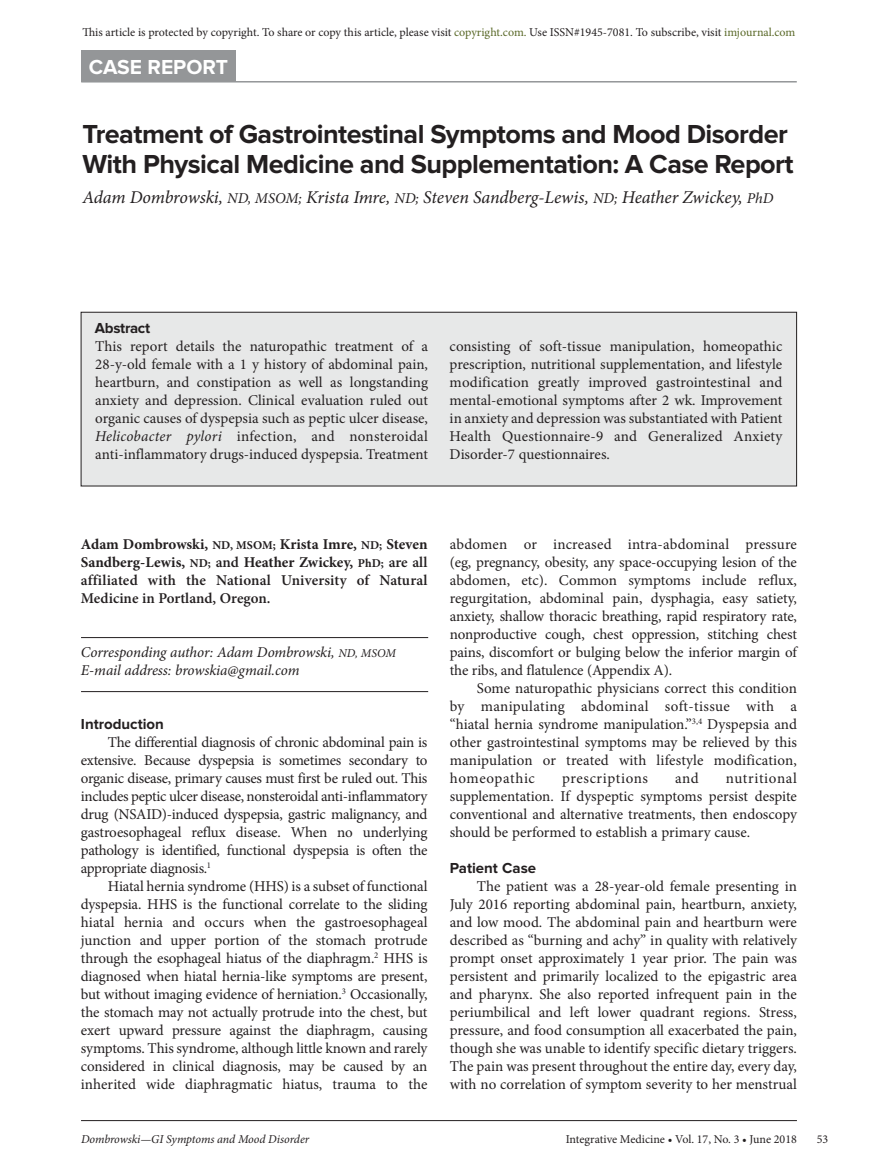
<style>
.page{position:relative;width:878px;height:1175px;background:#fff}
.page>*{position:absolute;margin:0;border:0;box-sizing:border-box;transform-origin:0 0}
.t1{font:700 27px/30px "Proxima Nova";letter-spacing:-.02em;color:#231f20}
.t2{font:700 21px "Proxima Nova";color:#fff}
.t3{font:italic 18px "Minion Pro";letter-spacing:-.01em;color:#231f20}
.t4{font:15px/18px "Minion Pro";color:#231f20;text-align:justify}
.t5{font:600 15px/18px "Minion Pro";color:#231f20;text-align:justify}
.t6{font:italic 15px/18px "Minion Pro";letter-spacing:-.01em;color:#231f20}
.t7{font:700 15px "Proxima Nova";color:#231f20}
.t8{font:15px "Minion Pro";letter-spacing:.04em;color:#231f20}
.t9{font:700 15px "Proxima Nova";letter-spacing:-.02em;color:#231f20}
.t10{font:12px "Minion Pro";color:#231f20}
.t11{font:italic 12px "Minion Pro";letter-spacing:-.01em;color:#231f20}
.s1{color:#596827}
.s2{font-size:15px}
.s3{font-style:italic}
.s4{font-weight:700}
.s5{font-weight:700;font-size:12px}
.s6{font-size:12px}
</style>
<div class="page">
<hr style="left:81px;top:1120px;width:715px;height:1px;background:#231f20">
<hr style="left:81px;top:81px;width:715px;height:1px;background:#949698">
<div style="left:81px;top:50px;width:155px;height:31px;background:#949698"></div>
<div style="left:81px;top:312px;width:715px;height:174px;background:#e7e8e8"></div>
<div style="left:81px;top:312px;width:715px;height:174px;border:1px solid #231f20"></div>
<hr style="left:81px;top:637px;width:347px;height:1px;background:#231f20">
<hr style="left:81px;top:691px;width:347px;height:1px;background:#231f20">
<p class="t10" style="left:82px;top:24px;width:714px">This article is protected by copyright. To share or copy this article, please visit <span class="s1">copyright.com.</span> Use ISSN#1945-7081. To subscribe, visit <span class="s1">imjournal.com</span></p>
<h2 class="t2" style="left:89px;top:55px;width:141px">CASE REPORT</h2>
<h1 class="t1" style="left:82px;top:120px;width:712px">Treatment of Gastrointestinal Symptoms and Mood Disorder<br>With Physical Medicine and Supplementation: A Case Report</h1>
<p class="t3" style="left:82px;top:185px;width:692px">Adam Dombrowski, <span class="s2">ND, MSOM;</span> Krista Imre, <span class="s2">ND;</span> Steven Sandberg-Lewis, <span class="s2">ND;</span> Heather Zwickey, <span class="s2">PhD</span></p>
<p class="t9" style="left:95px;top:319px;width:57px">Abstract</p>
<p class="t4" style="left:95px;top:337px;width:334px">This report details the naturopathic treatment of a 28-y-old female with a 1 y history of abdominal pain, heartburn, and constipation as well as longstanding anxiety and depression. Clinical evaluation ruled out organic causes of dyspepsia such as peptic ulcer disease, <span class="s3">Helicobacter pylori</span> infection, and nonsteroidal anti-inflammatory drugs-induced dyspepsia. Treatment</p>
<p class="t4" style="left:449px;top:337px;width:334px">consisting of soft-tissue manipulation, homeopathic prescription, nutritional supplementation, and lifestyle modification greatly improved gastrointestinal and mental-emotional symptoms after 2 wk. Improvement in anxiety and depression was substantiated with Patient Health Questionnaire-9 and Generalized Anxiety Disorder-7 questionnaires.</p>
<p class="t5" style="left:81px;top:535px;width:348px"><span class="s4">Adam Dombrowski,</span> <span class="s5">ND, MSOM;</span> <span class="s4">Krista Imre,</span> <span class="s5">ND;</span> <span class="s4">Steven Sandberg-Lewis,</span> <span class="s5">ND;</span> and <span class="s4">Heather Zwickey,</span> <span class="s5">PhD;</span> are all affiliated with the National University of Natural Medicine in Portland, Oregon.</p>
<p class="t6" style="left:81px;top:643px;width:316px">Corresponding author: Adam Dombrowski, <span class="s6">ND, MSOM<br></span>E-mail address: browskia@gmail.com</p>
<p class="t7" style="left:81px;top:715px;width:85px">Introduction</p>
<p class="t4" style="left:81px;top:733px;width:348px;text-indent:27px">The differential diagnosis of chronic abdominal pain is extensive. Because dyspepsia is sometimes secondary to organic disease, primary causes must first be ruled out. This includes peptic ulcer disease, nonsteroidal anti-inflammatory drug (NSAID)-induced dyspepsia, gastric malignancy, and gastroesophageal reflux disease. When no underlying pathology is identified, functional dyspepsia is often the appropriate diagnosis.<sup>1</sup></p>
<p class="t4" style="left:81px;top:877px;width:348px;text-indent:27px">Hiatal hernia syndrome (HHS) is a subset of functional dyspepsia. HHS is the functional correlate to the sliding hiatal hernia and occurs when the gastroesophageal junction and upper portion of the stomach protrude through the esophageal hiatus of the diaphragm.<sup>2</sup> HHS is diagnosed when hiatal hernia-like symptoms are present, but without imaging evidence of herniation.<sup>3</sup> Occasionally, the stomach may not actually protrude into the chest, but exert upward pressure against the diaphragm, causing symptoms. This syndrome, although little known and rarely considered in clinical diagnosis, may be caused by an inherited wide diaphragmatic hiatus, trauma to the</p>
<p class="t4" style="left:450px;top:535px;width:349px">abdomen or increased intra-abdominal pressure (eg, pregnancy, obesity, any space-occupying lesion of the abdomen, etc). Common symptoms include reflux, regurgitation, abdominal pain, dysphagia, easy satiety, anxiety, shallow thoracic breathing, rapid respiratory rate, nonproductive cough, chest oppression, stitching chest pains, discomfort or bulging below the inferior margin of the ribs, and flatulence (Appendix A).</p>
<p class="t4" style="left:450px;top:679px;width:348px;text-indent:27px">Some naturopathic physicians correct this condition by manipulating abdominal soft-tissue with a “hiatal hernia syndrome manipulation.”<sup>3,4</sup> Dyspepsia and other gastrointestinal symptoms may be relieved by this manipulation or treated with lifestyle modification, homeopathic</p>
<p class="t4" style="left:450px;top:769px;width:348px;text-indent:276px">nutritional supplementation. If dyspeptic symptoms persist despite conventional and alternative treatments, then endoscopy should be performed to establish a primary cause.</p>
<p class="t7" style="left:450px;top:859px;width:88px">Patient Case</p>
<p class="t4" style="left:450px;top:877px;width:348px;text-indent:27px">The patient was a 28-year-old female presenting in July 2016 reporting abdominal pain, heartburn, anxiety, and low mood. The abdominal pain and heartburn were described as “burning and achy” in quality with relatively prompt onset approximately 1 year prior. The pain was persistent and primarily localized to the epigastric area and pharynx. She also reported infrequent pain in the periumbilical and left lower quadrant regions. Stress, pressure, and food consumption all exacerbated the pain, though she was unable to identify specific dietary triggers.<br>The pain was present throughout the entire day, every day, with no correlation of symptom severity to her menstrual</p>
<p class="t8" style="left:562px;top:768px;width:87px">prescriptions</p>
<p class="t4" style="left:675px;top:769px;width:25px">and</p>
<p class="t11" style="left:81px;top:1131px;width:230px">Dombrowski—GI Symptoms and Mood Disorder</p>
<p class="t10" style="left:565px;top:1131px;width:233px">Integrative Medicine • Vol. 17, No. 3 • June 2018</p>
<p class="t10" style="left:816px;top:1131px;width:13px">53</p>
</div>
